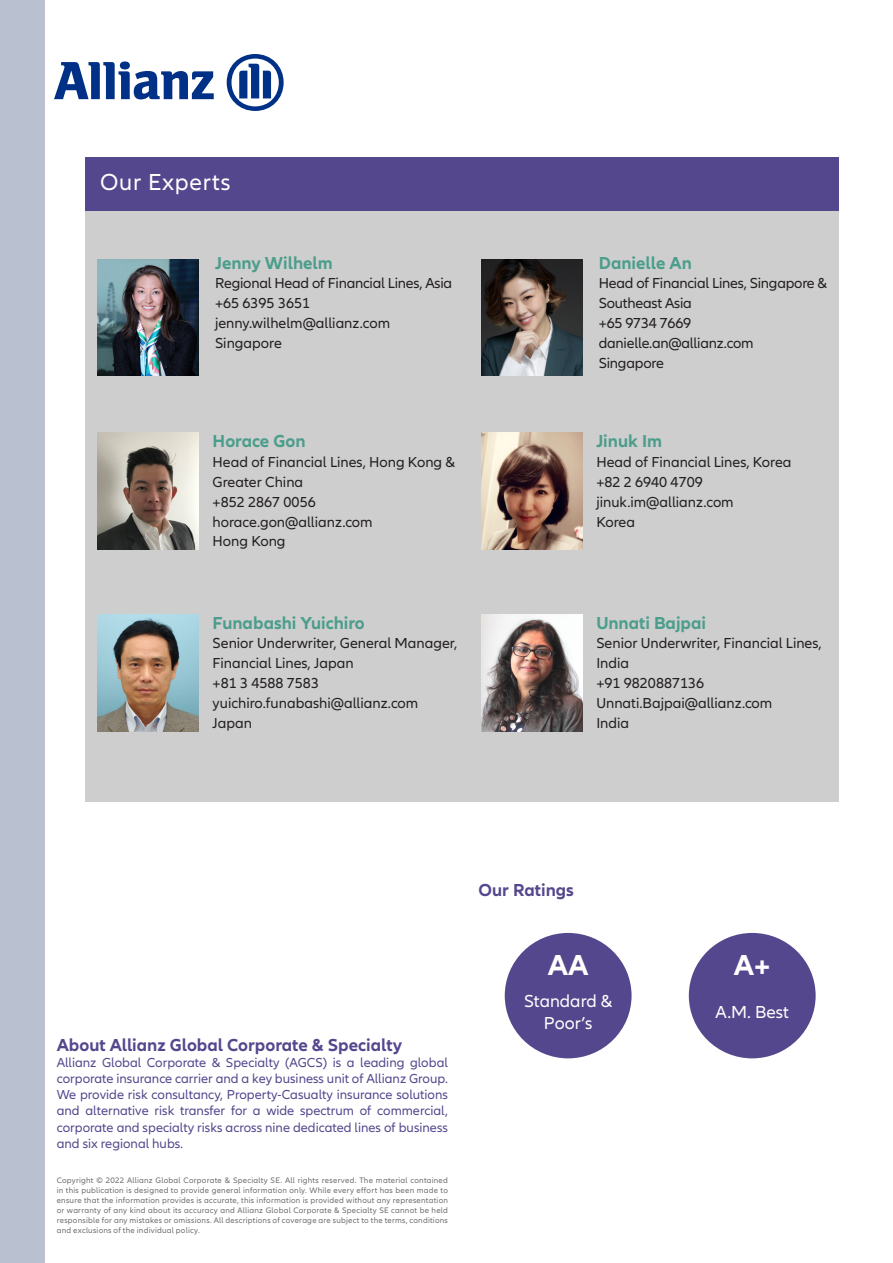
<style>
.page{position:relative;width:893px;height:1263px;background:#fff}
.page>*{position:absolute;margin:0;border:0;box-sizing:border-box;transform-origin:0 0}
.t1{font:700 30px "Allianz Neo";color:#fff}
.Details_add_11_16_AS{font:24px "Allianz Neo";letter-spacing:.03em;color:#fff}
.Copy_9_5_13_25_ASL_A{font:700 18px "Allianz Neo";color:#4b9d8c}
.t2{font:700 18px "Allianz Neo";color:#55478d}
.t3{font:18px/21.6px "Allianz Neo";color:#fff;text-align:center}
.Copy_9_5_13_25_ASL_A-2{font:15px/19.8px "Allianz Neo";color:#231f20}
.t4{font:13.5px/16.2px "Allianz Neo";color:#55478d;text-align:justify}
.t5{font:8.25px/9.9px "Allianz Neo";letter-spacing:.03em;color:#6c6d70;text-align:justify}
</style>
<div class="page">
<div style="left:85px;top:211px;width:754px;height:590px;background:#cdcecd"></div>
<div style="left:0;top:0;width:45px;height:1263px;background:#b9c1d1"></div>
<div style="left:505px;top:933px;width:127px;height:125px;background:#55478d;border-radius:50%"></div>
<div style="left:689px;top:933px;width:127px;height:125px;background:#55478d;border-radius:50%"></div>
<div style="left:85px;top:158px;width:754px;height:53px;background:#55478d"></div>
<img style="left:97px;top:433px;width:102px;height:116px">
<img style="left:97px;top:259px;width:102px;height:117px">
<img style="left:481px;top:433px;width:101px;height:116px">
<img style="left:481px;top:259px;width:101px;height:117px">
<img style="left:481px;top:615px;width:101px;height:116px">
<img style="left:97px;top:615px;width:102px;height:116px">
<svg style="left:54px;top:61px;width:160px;height:38px"></svg>
<svg style="left:227px;top:54px;width:57px;height:57px"></svg>
<p class="Details_add_11_16_AS" style="left:100px;top:168px;width:132px">Our Experts</p>
<p class="Copy_9_5_13_25_ASL_A" style="left:215px;top:252px;width:119px">Jenny Wilhelm</p>
<p class="Copy_9_5_13_25_ASL_A-2" style="left:215px;top:274px;width:239px">Regional Head of Financial Lines, Asia</p>
<p class="Copy_9_5_13_25_ASL_A-2" style="left:215px;top:294px;width:97px">+65 6395 3651</p>
<p class="Copy_9_5_13_25_ASL_A-2" style="left:215px;top:314px;width:177px">jenny.wilhelm@allianz.com</p>
<p class="Copy_9_5_13_25_ASL_A-2" style="left:215px;top:334px;width:68px">Singapore</p>
<p class="Copy_9_5_13_25_ASL_A" style="left:213px;top:431px;width:94px">Horace Gon</p>
<p class="Copy_9_5_13_25_ASL_A-2" style="left:213px;top:452px;width:244px">Head of Financial Lines, Hong Kong &amp;<br>Greater China</p>
<p class="Copy_9_5_13_25_ASL_A-2" style="left:213px;top:492px;width:105px">+852 2867 0056</p>
<p class="Copy_9_5_13_25_ASL_A-2" style="left:213px;top:512px;width:162px">horace.gon@allianz.com</p>
<p class="Copy_9_5_13_25_ASL_A-2" style="left:213px;top:532px;width:75px">Hong Kong</p>
<p class="Copy_9_5_13_25_ASL_A" style="left:213px;top:612px;width:154px">Funabashi Yuichiro</p>
<p class="Copy_9_5_13_25_ASL_A-2" style="left:213px;top:634px;width:246px">Senior Underwriter, General Manager,<br>Financial Lines, Japan</p>
<p class="Copy_9_5_13_25_ASL_A-2" style="left:213px;top:674px;width:108px">+81 3 4588 7583</p>
<p class="Copy_9_5_13_25_ASL_A-2" style="left:213px;top:693px;width:207px">yuichiro.funabashi@allianz.com</p>
<p class="Copy_9_5_13_25_ASL_A-2" style="left:213px;top:713px;width:41px">Japan</p>
<p class="Copy_9_5_13_25_ASL_A" style="left:599px;top:252px;width:95px">Danielle An</p>
<p class="Copy_9_5_13_25_ASL_A-2" style="left:599px;top:274px;width:230px">Head of Financial Lines, Singapore &amp;<br>Southeast Asia</p>
<p class="Copy_9_5_13_25_ASL_A-2" style="left:599px;top:314px;width:94px">+65 9734 7669</p>
<p class="Copy_9_5_13_25_ASL_A-2" style="left:599px;top:334px;width:156px">danielle.an@allianz.com</p>
<p class="Copy_9_5_13_25_ASL_A-2" style="left:599px;top:353px;width:67px">Singapore</p>
<p class="Copy_9_5_13_25_ASL_A" style="left:596px;top:431px;width:67px">Jinuk Im</p>
<p class="Copy_9_5_13_25_ASL_A-2" style="left:596px;top:452px;width:197px">Head of Financial Lines, Korea</p>
<p class="Copy_9_5_13_25_ASL_A-2" style="left:596px;top:472px;width:108px">+82 2 6940 4709</p>
<p class="Copy_9_5_13_25_ASL_A-2" style="left:596px;top:492px;width:139px">jinuk.im@allianz.com</p>
<p class="Copy_9_5_13_25_ASL_A-2" style="left:596px;top:512px;width:40px">Korea</p>
<p class="Copy_9_5_13_25_ASL_A" style="left:596px;top:612px;width:111px">Unnati Bajpai</p>
<p class="Copy_9_5_13_25_ASL_A-2" style="left:596px;top:634px;width:227px">Senior Underwriter, Financial Lines,<br>India</p>
<p class="Copy_9_5_13_25_ASL_A-2" style="left:596px;top:674px;width:109px">+91 9820887136</p>
<p class="Copy_9_5_13_25_ASL_A-2" style="left:596px;top:693px;width:177px">Unnati.Bajpai@allianz.com</p>
<p class="Copy_9_5_13_25_ASL_A-2" style="left:596px;top:713px;width:34px">India</p>
<p class="t2" style="left:57px;top:1034px;width:347px">About Allianz Global Corporate &amp; Specialty</p>
<p class="t4" style="left:57px;top:1054px;width:393px">Allianz Global Corporate &amp; Specialty (AGCS) is a leading global corporate insurance carrier and a key business unit of Allianz Group.<br>We provide risk consultancy, Property-Casualty insurance solutions and alternative risk transfer for a wide spectrum of commercial, corporate and specialty risks across nine dedicated lines of business and six regional hubs.</p>
<p class="t5" style="left:57px;top:1176px;width:393px">Copyright © 2022 Allianz Global Corporate &amp; Specialty SE. All rights reserved. The material contained in this publication is designed to provide general information only. While every effort has been made to ensure that the information provides is accurate, this information is provided without any representation or warranty of any kind about its accuracy and Allianz Global Corporate &amp; Specialty SE cannot be held responsible for any mistakes or omissions. All descriptions of coverage are subject to the terms, conditions and exclusions of the individual policy.</p>
<p class="t2" style="left:479px;top:880px;width:97px">Our Ratings</p>
<p class="t1" style="left:548px;top:947px;width:42px">AA</p>
<p class="t3" style="left:524px;top:991px;width:90px">Standard &amp;<br>Poor’s</p>
<p class="t1" style="left:734px;top:947px;width:38px">A+</p>
<p class="t3" style="left:716px;top:1001px;width:75px">A.M. Best</p>
</div>
